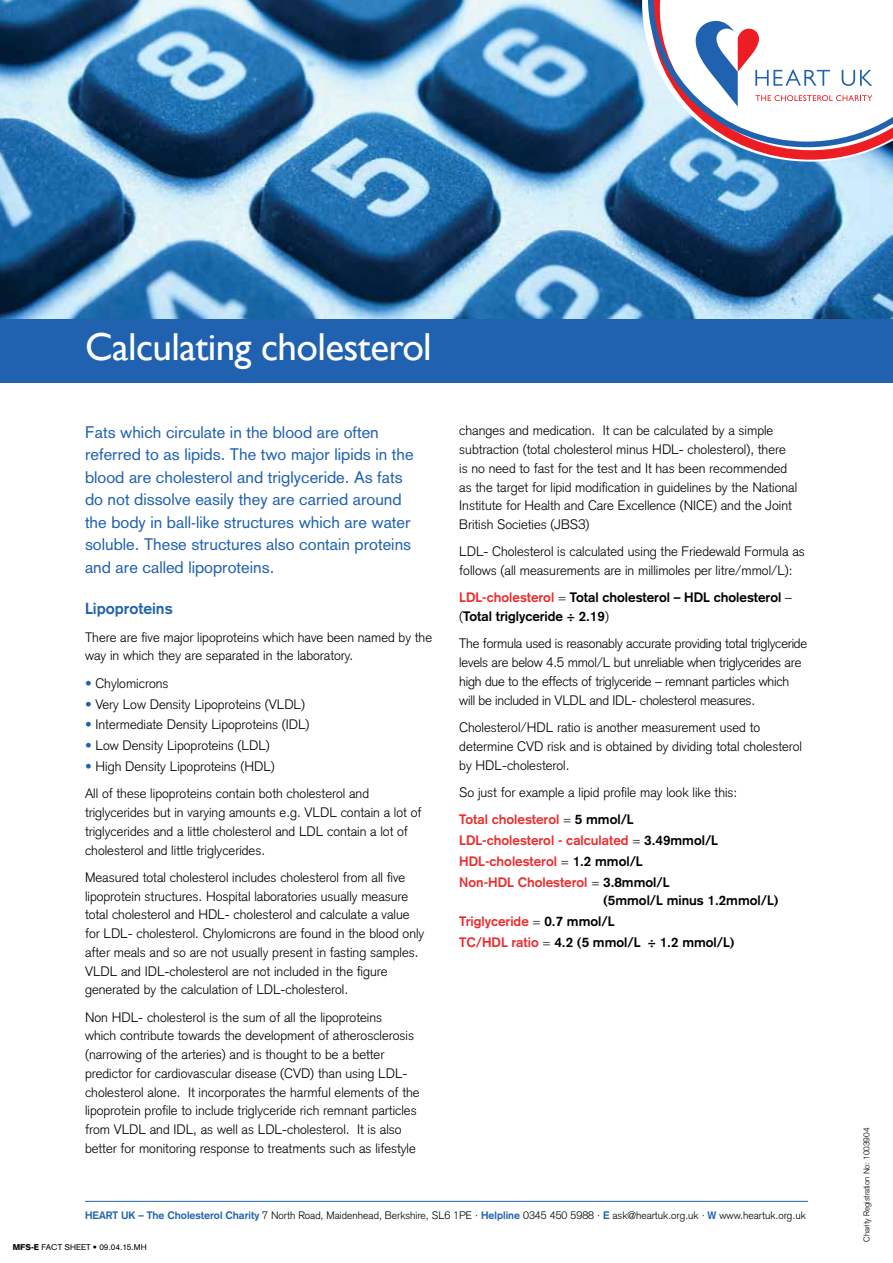
<style>
.page{position:relative;width:893px;height:1263px;background:#fff}
.page>*{position:absolute;margin:0;border:0;box-sizing:border-box;transform-origin:0 0}
.t1{font:39px "Gill Sans";letter-spacing:-.015em;color:#fff}
.t2{font:16.5px/22.5px "Akzidenz Grotesk";color:#2062af}
.t3{font:700 15.75px "Akzidenz Grotesk";color:#2062af}
.t4{font:300 13.5px/18.8px "Akzidenz Grotesk";color:#000}
.t5{font:700 13.5px/20.9px "Akzidenz Grotesk";color:#000}
.t6{font:700 13.5px/20.9px "Akzidenz Grotesk";color:#ea2d30}
.t7{font:300 10.65px "Akzidenz Grotesk";color:#000}
.t8{font:300 8.25px "Akzidenz Grotesk";color:#000}
.t9{font:8.25px "Akzidenz Grotesk";color:#000}
.s1{font-weight:700;color:#2062af}
.s2{color:#ea2d30}
.s3{font-weight:300}
.s4{font-weight:700;color:#ea2d30}
.s5{font-weight:700}
.s6{font-weight:300;color:#000}
.s7{color:#000}
.s8{font-weight:900}
</style>
<div class="page">
<hr style="left:85px;top:1201px;width:723px;height:1px;background:#2062af">
<img style="left:0;top:0;width:893px;height:319px">
<div style="left:0;top:319px;width:893px;height:64px;background:#2062af"></div>
<svg style="left:642px;top:0;width:251px;height:162px"></svg>
<h1 class="t1" style="left:85px;top:324px;width:348px">Calculating cholesterol</h1>
<p class="t2" style="left:85px;top:421px;width:330px">Fats which circulate in the blood are often referred to as lipids. The two major lipids in the blood are cholesterol and triglyceride. As fats do not dissolve easily they are carried around the body in ball-like structures which are water soluble. These structures also contain proteins and are called lipoproteins.</p>
<p class="t3" style="left:85px;top:599px;width:89px">Lipoproteins</p>
<p class="t4" style="left:85px;top:628px;width:349px">There are five major lipoproteins which have been named by the way in which they are separated in the laboratory.</p>
<p class="t4" style="left:85px;top:674px;width:85px"><span class="s1">•</span> Chylomicrons</p>
<p class="t4" style="left:85px;top:694px;width:222px"><span class="s1">•</span> Very Low Density Lipoproteins (VLDL)</p>
<p class="t4" style="left:85px;top:715px;width:226px"><span class="s1">•</span> Intermediate Density Lipoproteins (IDL)</p>
<p class="t4" style="left:85px;top:736px;width:186px"><span class="s1">•</span> Low Density Lipoproteins (LDL)</p>
<p class="t4" style="left:85px;top:753px;width:286px;line-height:27.3px"><span class="s1">•</span> High Density Lipoproteins (HDL)<br>All of these lipoproteins contain both cholesterol and</p>
<p class="t4" style="left:85px;top:803px;width:338px">triglycerides but in varying amounts e.g. VLDL contain a lot of triglycerides and a little cholesterol and LDL contain a lot of cholesterol and little triglycerides.</p>
<p class="t4" style="left:85px;top:868px;width:341px">Measured total cholesterol includes cholesterol from all five lipoprotein structures. Hospital laboratories usually measure total cholesterol and HDL- cholesterol and calculate a value for LDL- cholesterol. Chylomicrons are found in the blood only after meals and so are not usually present in fasting samples.<br>VLDL and IDL-cholesterol are not included in the figure generated by the calculation of LDL-cholesterol.</p>
<p class="t4" style="left:85px;top:1008px;width:336px">Non HDL- cholesterol is the sum of all the lipoproteins<br>which contribute towards the development of atherosclerosis (narrowing of the arteries) and is thought to be a better predictor for cardiovascular disease (CVD) than using LDL&shy;cholesterol alone. It incorporates the harmful elements of the lipoprotein profile to include triglyceride rich remnant particles from VLDL and IDL, as well as LDL-cholesterol. It is also better for monitoring response to treatments such as lifestyle</p>
<p class="t4" style="left:459px;top:421px;width:339px">changes and medication. It can be calculated by a simple subtraction (total cholesterol minus HDL- cholesterol), there is no need to fast for the test and It has been recommended as the target for lipid modification in guidelines by the National Institute for Health and Care Excellence (NICE) and the Joint British Societies (JBS3)</p>
<p class="t4" style="left:459px;top:542px;width:347px">LDL- Cholesterol is calculated using the Friedewald Formula as follows (all measurements are in millimoles per litre/mmol/L):</p>
<p class="t5" style="left:459px;top:588px;width:334px;line-height:18.8px"><span class="s2">LDL-cholesterol</span> <span class="s3">=</span> Total cholesterol – HDL cholesterol <span class="s3">– (</span>Total triglyceride ÷ 2.19<span class="s3">)</span></p>
<p class="t4" style="left:459px;top:634px;width:349px">The formula used is reasonably accurate providing total triglyceride levels are below 4.5 mmol/L but unreliable when triglycerides are high due to the effects of triglyceride – remnant particles which will be included in VLDL and IDL- cholesterol measures.</p>
<p class="t4" style="left:459px;top:718px;width:344px">Cholesterol/HDL ratio is another measurement used to determine CVD risk and is obtained by dividing total cholesterol by HDL-cholesterol.</p>
<p class="t4" style="left:459px;top:778px;width:280px;line-height:27.3px">So just for example a lipid profile may look like this:<br><span class="s4">Total cholesterol</span> = <span class="s5">5 mmol/L</span></p>
<p class="t6" style="left:459px;top:830px;width:260px">LDL-cholesterol - calculated <span class="s6">=</span> <span class="s7">3.49mmol/L<br></span>HDL-cholesterol <span class="s6">=</span> <span class="s7">1.2 mmol/L<br></span>Non-HDL Cholesterol <span class="s6">=</span> <span class="s7">3.8mmol/L</span></p>
<p class="t5" style="left:459px;top:890px;width:321px;text-indent:144px">(5mmol/L minus 1.2mmol/L)<br><span class="s2">Triglyceride</span> <span class="s3">=</span> 0.7 mmol/L<br><span class="s2">TC/HDL ratio</span> <span class="s3">=</span> 4.2 (5 mmol/L ÷ 1.2 mmol/L)</p>
<p class="t7" style="left:85px;top:1208px;width:722px"><span class="s1">HEART UK – The Cholesterol Charity</span> 7 North Road, Maidenhead, Berkshire, SL6 1PE · <span class="s1">Helpline</span> 0345 450 5988 · <span class="s1">E</span> ask@heartuk.org.uk · <span class="s1">W</span> www.heartuk.org.uk</p>
<p class="t9" style="left:13px;top:1242px;width:135px"><span class="s8">MFS-E</span> FACT SHEET • 09.04.15.MH</p>
<p class="t8" style="left:862px;top:1242px;width:115px;rotate:-90deg">Charity Registration No: 1003904</p>
</div>
